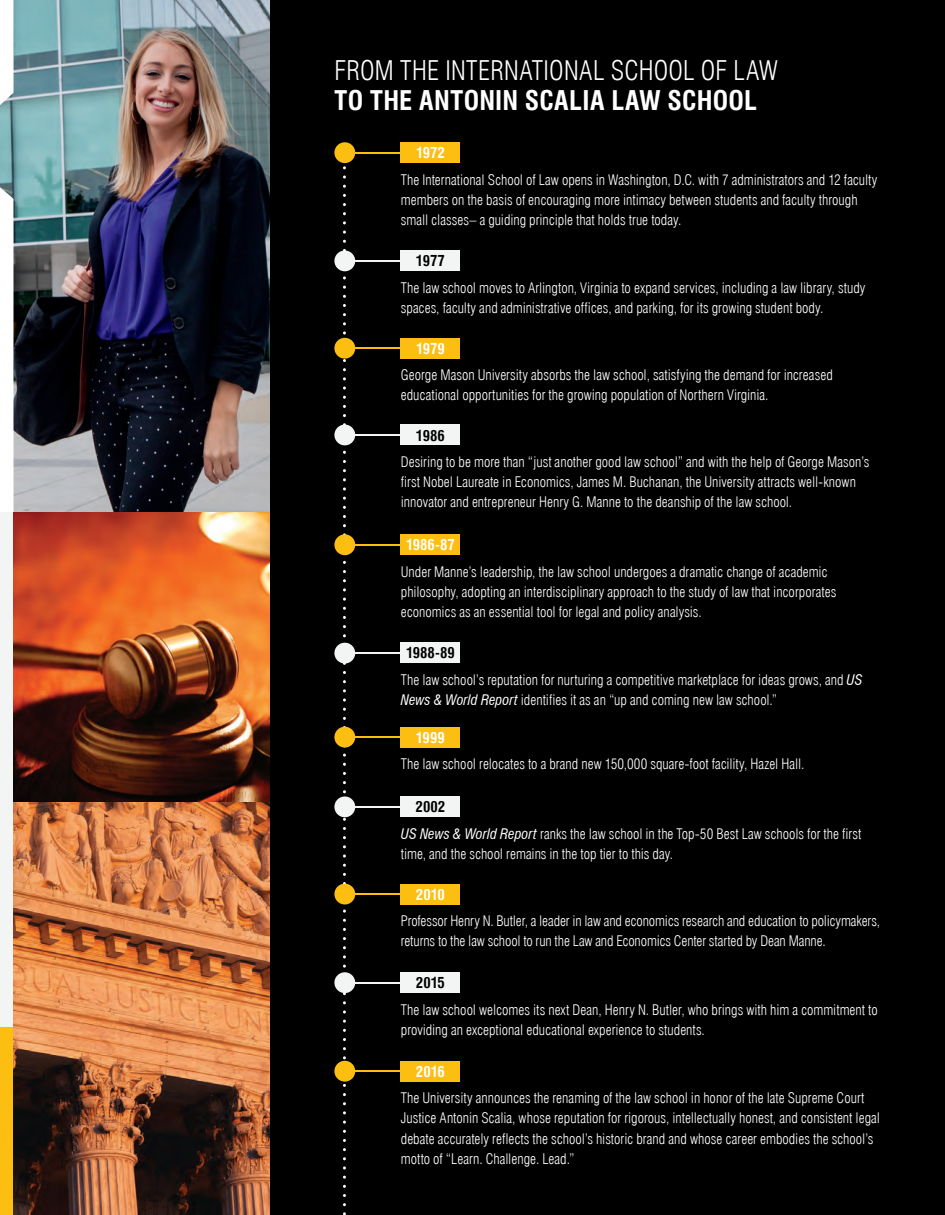
<style>
.page{position:relative;width:945px;height:1215px;background:#fff}
.page>*{position:absolute;margin:0;border:0;box-sizing:border-box;transform-origin:0 0}
.t1{font:300 condensed 26.55px "Swiss 721 BT";letter-spacing:.01em;color:#fff}
.t2{font:700 condensed 26.55px "Swiss 721 BT";letter-spacing:.005em;color:#fff}
.t3{font:700 condensed 14.7px "Swiss 721 BT";color:#fff}
.t4{font:700 condensed 14.7px "Swiss 721 BT";letter-spacing:.005em;color:#000001}
.t5{font:300 condensed 14.25px/20.2px "Swiss 721 BT";color:#fff}
.s1{font-weight:400;font-style:italic}
</style>
<div class="page">
<div style="left:0;top:1027px;width:302px;height:188px;background:#fdbe12"></div>
<div style="left:0;top:512px;width:264px;height:515px;background:#f3f4f4"></div>
<img style="left:0;top:0;width:271px;height:512px">
<img style="left:14px;top:512px;width:257px;height:703px">
<div style="left:271px;top:0;width:674px;height:1215px;background:#000001"></div>
<svg style="left:343px;top:163px;width:3px;height:1052px"></svg>
<div style="left:401px;top:142px;width:59px;height:21px;background:#fdbe12"></div>
<div style="left:401px;top:251px;width:59px;height:20px;background:#f3f4f4"></div>
<div style="left:401px;top:338px;width:59px;height:21px;background:#fdbe12"></div>
<div style="left:401px;top:425px;width:59px;height:20px;background:#f3f4f4"></div>
<div style="left:401px;top:534px;width:59px;height:21px;background:#fdbe12"></div>
<div style="left:401px;top:642px;width:59px;height:21px;background:#f3f4f4"></div>
<div style="left:401px;top:727px;width:59px;height:21px;background:#fdbe12"></div>
<div style="left:401px;top:796px;width:59px;height:21px;background:#f3f4f4"></div>
<div style="left:401px;top:884px;width:59px;height:20px;background:#fdbe12"></div>
<div style="left:401px;top:972px;width:59px;height:21px;background:#f3f4f4"></div>
<div style="left:401px;top:1061px;width:59px;height:21px;background:#fdbe12"></div>
<div style="left:334px;top:142px;width:21px;height:21px;background:#fdbe12;border-radius:50%"></div>
<hr style="left:351px;top:152px;width:53px;height:1px;background:#fdbe12">
<div style="left:334px;top:251px;width:21px;height:20px;background:#f3f4f4;border-radius:50%"></div>
<hr style="left:351px;top:260px;width:53px;height:2px;background:#f3f4f4">
<div style="left:334px;top:425px;width:21px;height:20px;background:#f3f4f4;border-radius:50%"></div>
<hr style="left:351px;top:434px;width:53px;height:2px;background:#f3f4f4">
<div style="left:334px;top:643px;width:21px;height:21px;background:#f3f4f4;border-radius:50%"></div>
<hr style="left:351px;top:652px;width:53px;height:2px;background:#f3f4f4">
<div style="left:334px;top:796px;width:21px;height:21px;background:#f3f4f4;border-radius:50%"></div>
<hr style="left:351px;top:806px;width:53px;height:2px;background:#f3f4f4">
<div style="left:334px;top:972px;width:21px;height:21px;background:#f3f4f4;border-radius:50%"></div>
<hr style="left:351px;top:982px;width:53px;height:1px;background:#f3f4f4">
<div style="left:334px;top:1061px;width:21px;height:21px;background:#fdbe12;border-radius:50%"></div>
<hr style="left:351px;top:1070px;width:53px;height:2px;background:#fdbe12">
<div style="left:334px;top:884px;width:21px;height:20px;background:#fdbe12;border-radius:50%"></div>
<hr style="left:351px;top:893px;width:53px;height:2px;background:#fdbe12">
<div style="left:334px;top:727px;width:21px;height:21px;background:#fdbe12;border-radius:50%"></div>
<hr style="left:351px;top:736px;width:53px;height:2px;background:#fdbe12">
<div style="left:334px;top:534px;width:21px;height:21px;background:#fdbe12;border-radius:50%"></div>
<hr style="left:351px;top:544px;width:53px;height:2px;background:#fdbe12">
<div style="left:334px;top:338px;width:21px;height:21px;background:#fdbe12;border-radius:50%"></div>
<hr style="left:351px;top:347px;width:53px;height:2px;background:#fdbe12">
<h1 class="t1" style="left:335px;top:54px;width:445px">FROM THE INTERNATIONAL SCHOOL OF LAW</h1>
<h1 class="t2" style="left:335px;top:84px;width:424px">TO THE ANTONIN SCALIA LAW SCHOOL</h1>
<p class="t3" style="left:416px;top:144px;width:30px">1972</p>
<p class="t5" style="left:401px;top:169px;width:478px">The International School of Law opens in Washington, D.C. with 7 administrators and 12 faculty members on the basis of encouraging more intimacy between students and faculty through small classes– a guiding principle that holds true today.</p>
<p class="t4" style="left:416px;top:252px;width:30px">1977</p>
<p class="t5" style="left:401px;top:278px;width:466px">The law school moves to Arlington, Virginia to expand services, including a law library, study spaces, faculty and administrative offices, and parking, for its growing student body.</p>
<p class="t3" style="left:416px;top:340px;width:30px">1979</p>
<p class="t5" style="left:401px;top:365px;width:433px">George Mason University absorbs the law school, satisfying the demand for increased educational opportunities for the growing population of Northern Virginia.</p>
<p class="t4" style="left:416px;top:426px;width:30px">1986</p>
<p class="t5" style="left:401px;top:452px;width:470px">Desiring to be more than “just another good law school” and with the help of George Mason’s first Nobel Laureate in Economics, James M. Buchanan, the University attracts well-known innovator and entrepreneur Henry G. Manne to the deanship of the law school.</p>
<p class="t3" style="left:406px;top:536px;width:50px">1986-87</p>
<p class="t5" style="left:401px;top:561px;width:437px">Under Manne’s leadership, the law school undergoes a dramatic change of academic philosophy, adopting an interdisciplinary approach to the study of law that incorporates economics as an essential tool for legal and policy analysis.</p>
<p class="t4" style="left:406px;top:644px;width:50px">1988-89</p>
<p class="t5" style="left:401px;top:670px;width:463px">The law school’s reputation for nurturing a competitive marketplace for ideas grows, and <span class="s1">US<br>News &amp; World Report</span> identifies it as an “up and coming new law school.”</p>
<p class="t3" style="left:416px;top:729px;width:30px">1999</p>
<p class="t5" style="left:401px;top:754px;width:405px">The law school relocates to a brand new 150,000 square-foot facility, Hazel Hall.</p>
<p class="t4" style="left:416px;top:798px;width:31px">2002</p>
<p class="t5" style="left:401px;top:824px;width:462px"><span class="s1">US News &amp; World Report</span> ranks the law school in the Top-50 Best Law schools for the first time, and the school remains in the top tier to this day.</p>
<p class="t3" style="left:416px;top:885px;width:30px">2010</p>
<p class="t5" style="left:401px;top:911px;width:481px">Professor Henry N. Butler, a leader in law and economics research and education to policymakers, returns to the law school to run the Law and Economics Center started by Dean Manne.</p>
<p class="t4" style="left:416px;top:974px;width:30px">2015</p>
<p class="t5" style="left:401px;top:999px;width:478px">The law school welcomes its next Dean, Henry N. Butler, who brings with him a commitment to providing an exceptional educational experience to students.</p>
<p class="t3" style="left:416px;top:1063px;width:30px">2016</p>
<p class="t5" style="left:401px;top:1088px;width:481px">The University announces the renaming of the law school in honor of the late Supreme Court Justice Antonin Scalia, whose reputation for rigorous, intellectually honest, and consistent legal debate accurately reflects the school’s historic brand and whose career embodies the school’s motto of “Learn. Challenge. Lead.”</p>
</div>
